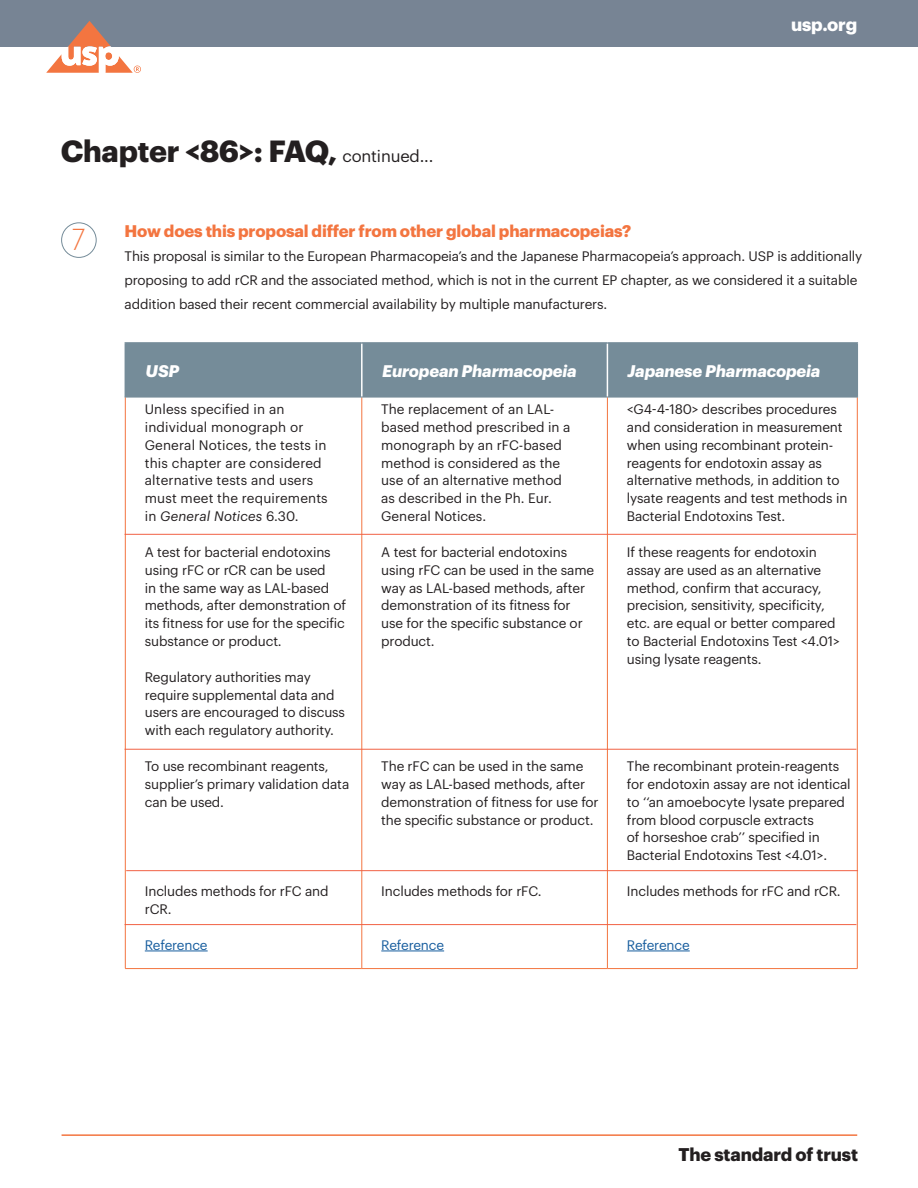
<style>
.page{position:relative;width:918px;height:1188px;background:#fff}
.page>*{position:absolute;margin:0;border:0;box-sizing:border-box;transform-origin:0 0}
.t1{font:100 condensed 31.2px "GT Walsheim";color:#f37540}
.t2{font:700 30px "Graphik";letter-spacing:-.01em;color:#231f20}
.t3{font:700 18px "Graphik";letter-spacing:-.01em;color:#231f20}
.t4{font:700 18px "Graphik";letter-spacing:-.01em;color:#fff}
.t5{font:700 16.5px "Graphik";letter-spacing:-.01em;color:#f37540}
.t6{font:italic 700 16.5px "Graphik";letter-spacing:-.01em;color:#fff}
.t7{font:13.5px/17.9px "Graphik";letter-spacing:-.01em;color:#231f20}
.t8{font:13.5px/17.9px "Graphik";letter-spacing:.01em;color:#231f20}
.t9{font:13.5px "Graphik";letter-spacing:-.01em;color:#175d9e}
.s1{font-weight:400;font-size:16.5px}
.s2{font-style:italic}
</style>
<div class="page">
<div style="left:0;top:0;width:918px;height:46px;background:#778494"></div>
<svg style="left:46px;top:21px;width:95px;height:52px"></svg>
<hr style="left:62px;top:1134px;width:795px;height:2px;background:#f37540">
<div style="left:61px;top:222px;width:36px;height:36px;border:1px solid #758c99;border-radius:50%"></div>
<div style="left:126px;top:344px;width:731px;height:53px;background:#758c99"></div>
<hr style="left:125px;top:342px;width:237px;height:2px;background:#758c99">
<hr style="left:125px;top:344px;width:1px;height:53px;background:#758c99">
<hr style="left:362px;top:342px;width:245px;height:2px;background:#758c99">
<hr style="left:607px;top:342px;width:251px;height:2px;background:#758c99">
<hr style="left:857px;top:344px;width:1px;height:53px;background:#758c99">
<hr style="left:361px;top:344px;width:2px;height:53px;background:#fff">
<hr style="left:607px;top:344px;width:1px;height:53px;background:#fff">
<hr style="left:125px;top:397px;width:1px;height:571px;background:#f37540">
<hr style="left:362px;top:397px;width:1px;height:571px;background:#f37540">
<hr style="left:607px;top:397px;width:1px;height:571px;background:#f37540">
<hr style="left:857px;top:397px;width:1px;height:571px;background:#f37540">
<hr style="left:125px;top:968px;width:237px;height:1px;background:#f37540">
<hr style="left:362px;top:968px;width:245px;height:1px;background:#f37540">
<hr style="left:607px;top:968px;width:250px;height:1px;background:#f37540">
<hr style="left:125px;top:397px;width:237px;height:1px;background:#758c99">
<hr style="left:362px;top:397px;width:245px;height:1px;background:#758c99">
<hr style="left:607px;top:397px;width:251px;height:1px;background:#758c99">
<hr style="left:145px;top:951px;width:63px;height:1px;background:#175d9e">
<hr style="left:381px;top:951px;width:63px;height:1px;background:#175d9e">
<hr style="left:627px;top:951px;width:63px;height:1px;background:#175d9e">
<hr style="left:125px;top:534px;width:731px;height:1px;background:#f16144">
<hr style="left:125px;top:749px;width:731px;height:1px;background:#f16144">
<hr style="left:126px;top:870px;width:732px;height:1px;background:#f16144">
<hr style="left:125px;top:924px;width:731px;height:1px;background:#f16144">
<h2 class="t2" style="left:61px;top:128px;width:374px">Chapter &lt;86&gt;: FAQ, <span class="s1">continued...</span></h2>
<h3 class="t4" style="left:791px;top:11px;width:68px">usp.org</h3>
<h1 class="t1" style="left:73px;top:222px;width:14px">7</h1>
<p class="t5" style="left:125px;top:218px;width:508px">How does this proposal differ from other global pharmacopeias?</p>
<p class="t7" style="left:125px;top:243px;width:739px;line-height:24px">This proposal is similar to the European Pharmacopeia’s and the Japanese Pharmacopeia’s approach. USP is additionally proposing to add rCR and the associated method, which is not in the current EP chapter, as we considered it a suitable addition based their recent commercial availability by multiple manufacturers.</p>
<p class="t6" style="left:146px;top:358px;width:35px">USP</p>
<p class="t6" style="left:382px;top:358px;width:196px">European Pharmacopeia</p>
<p class="t6" style="left:628px;top:358px;width:194px">Japanese Pharmacopeia</p>
<p class="t8" style="left:145px;top:399px;width:184px">Unless specified in an individual monograph or<br>General Notices, the tests in this chapter are considered alternative tests and users must meet the requirements in <span class="s2">General Notices</span> 6.30.</p>
<p class="t7" style="left:145px;top:542px;width:203px">A test for bacterial endotoxins using rFC or rCR can be used<br>in the same way as LAL-based methods, after demonstration of its fitness for use for the specific substance or product.</p>
<p class="t7" style="left:145px;top:667px;width:202px">Regulatory authorities may require supplemental data and users are encouraged to discuss with each regulatory authority.</p>
<p class="t7" style="left:145px;top:756px;width:206px">To use recombinant reagents, supplier’s primary validation data can be used.</p>
<p class="t7" style="left:381px;top:399px;width:191px">The replacement of an LAL&shy;based method prescribed in a monograph by an rFC-based method is considered as the use of an alternative method as described in the Ph. Eur.<br>General Notices.</p>
<p class="t7" style="left:381px;top:542px;width:214px">A test for bacterial endotoxins using rFC can be used in the same way as LAL-based methods, after demonstration of its fitness for use for the specific substance or product.</p>
<p class="t7" style="left:627px;top:399px;width:222px">&lt;G4-4-180&gt; describes procedures and consideration in measurement when using recombinant protein&shy;reagents for endotoxin assay as alternative methods, in addition to lysate reagents and test methods in Bacterial Endotoxins Test.</p>
<p class="t7" style="left:627px;top:542px;width:214px">If these reagents for endotoxin assay are used as an alternative method, confirm that accuracy, precision, sensitivity, specificity, etc. are equal or better compared to Bacterial Endotoxins Test &lt;4.01&gt; using lysate reagents.</p>
<p class="t7" style="left:627px;top:756px;width:225px">The recombinant protein-reagents for endotoxin assay are not identical to ‘‘an amoebocyte lysate prepared from blood corpuscle extracts<br>of horseshoe crab’’ specified in Bacterial Endotoxins Test &lt;4.01&gt;.</p>
<p class="t7" style="left:627px;top:881px;width:215px">Includes methods for rFC and rCR.</p>
<p class="t7" style="left:381px;top:756px;width:219px">The rFC can be used in the same way as LAL-based methods, after demonstration of fitness for use for the specific substance or product.</p>
<p class="t7" style="left:145px;top:881px;width:185px">Includes methods for rFC and rCR.</p>
<p class="t9" style="left:145px;top:934px;width:64px">Reference</p>
<p class="t7" style="left:381px;top:881px;width:162px">Includes methods for rFC.</p>
<p class="t9" style="left:627px;top:935px;width:64px">Reference</p>
<p class="t9" style="left:381px;top:935px;width:64px">Reference</p>
<h3 class="t3" style="left:679px;top:1140px;width:181px">The standard of trust</h3>
</div>
